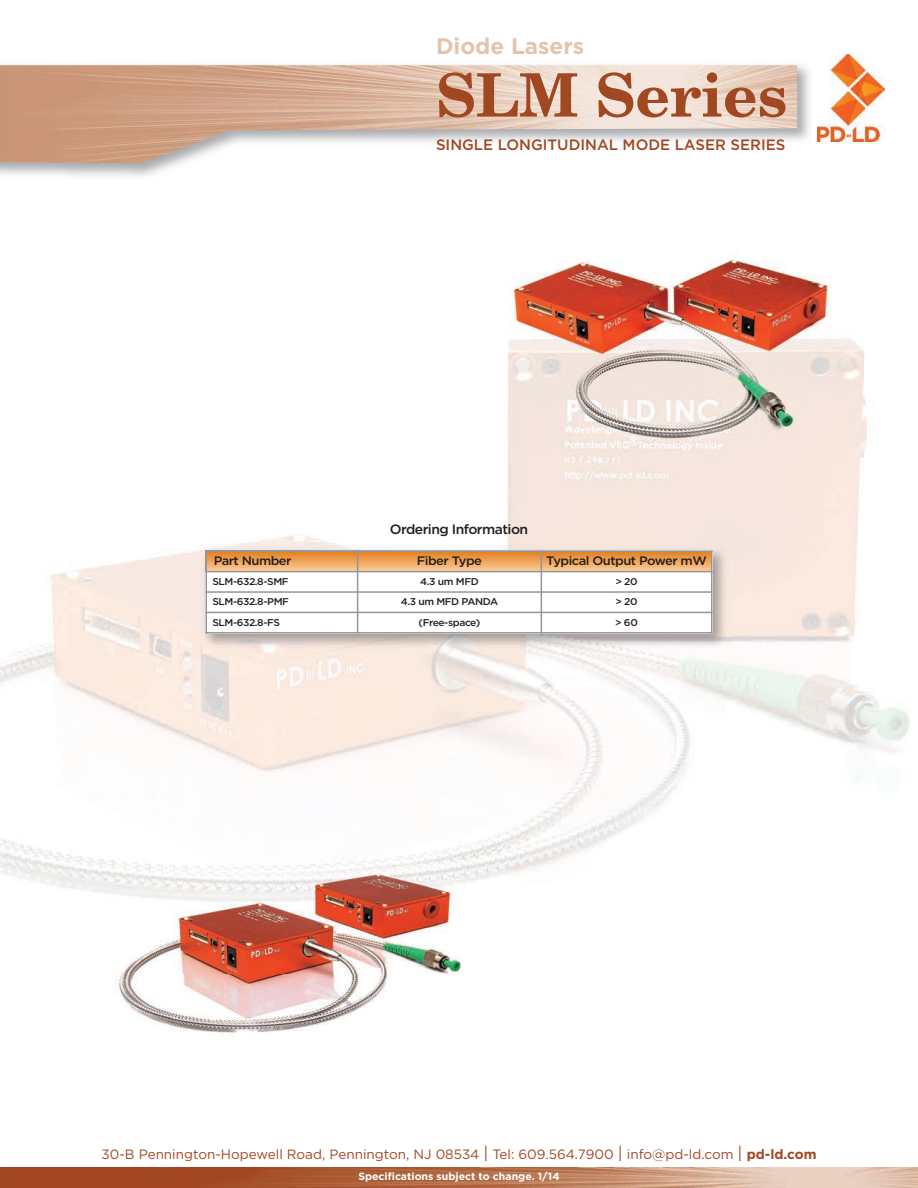
<style>
.page{position:relative;width:918px;height:1188px;background:#fff}
.page>*{position:absolute;margin:0;border:0;box-sizing:border-box;transform-origin:0 0}
.t1{font:700 60px "New Century Schlbk";color:#a14722}
.t2{font:700 22.5px "Gotham";color:#e2c4af}
.t3{font:500 15px "Gotham";color:#a14722}
.t4{font:13.5px "Gotham";color:#a14722}
.t5{font:500 13.5px "Gotham";letter-spacing:-.04em;color:#231f20}
.t6{font:500 12.3px "Gotham";letter-spacing:-.04em;color:#231f20;scale:1.05 1}
.t7{font:700 10.5px "Gotham";color:#fff}
.t8{font:500 9.9px "Gotham";letter-spacing:-.04em;color:#231f20;scale:1.05 1}
.s1{font-size:16.5px}
.s2{font-weight:700}
</style>
<div class="page">
<img style="left:0;top:350px;width:910px;height:542px">
<img style="left:198px;top:544px;width:534px;height:109px">
<svg style="left:207px;top:552px;width:150px;height:19px;background:#efa55c"></svg>
<svg style="left:358px;top:552px;width:183px;height:19px;background:#efa55d"></svg>
<svg style="left:542px;top:552px;width:169px;height:19px;background:#efa55c"></svg>
<div style="left:205px;top:572px;width:153px;height:20px;background:#fff"></div>
<div style="left:358px;top:572px;width:183px;height:20px;background:#fff"></div>
<div style="left:541px;top:572px;width:172px;height:20px;background:#fff"></div>
<div style="left:205px;top:592px;width:153px;height:20px;background:#fff"></div>
<div style="left:358px;top:592px;width:183px;height:20px;background:#fff"></div>
<div style="left:541px;top:592px;width:172px;height:20px;background:#fff"></div>
<div style="left:205px;top:612px;width:153px;height:22px;background:#fff"></div>
<div style="left:358px;top:612px;width:183px;height:22px;background:#fff"></div>
<div style="left:541px;top:612px;width:172px;height:22px;background:#fff"></div>
<hr style="left:205px;top:550px;width:2px;height:84px;background:#939598">
<hr style="left:357px;top:550px;width:1px;height:84px;background:#939598">
<hr style="left:541px;top:550px;width:1px;height:84px;background:#939598">
<hr style="left:711px;top:550px;width:2px;height:84px;background:#939598">
<hr style="left:205px;top:550px;width:508px;height:2px;background:#939598">
<hr style="left:205px;top:571px;width:508px;height:1px;background:#939598">
<hr style="left:205px;top:591px;width:508px;height:2px;background:#939598">
<hr style="left:205px;top:612px;width:508px;height:1px;background:#939598">
<hr style="left:205px;top:632px;width:508px;height:2px;background:#939598">
<img style="left:485px;top:259px;width:378px;height:198px">
<img style="left:103px;top:795px;width:399px;height:238px">
<img style="left:0;top:1168px;width:918px;height:20px">
<img style="left:0;top:65px;width:797px;height:99px">
<img style="left:818px;top:54px;width:66px;height:88px">
<h2 class="t2" style="left:436px;top:38px;width:150px">Diode Lasers</h2>
<h1 class="t1" style="left:436px;top:73px;width:353px">SLM Series</h1>
<p class="t3" style="left:436px;top:139px;width:351px">SINGLE LONGITUDINAL MODE LASER SERIES</p>
<p class="t5" style="left:390px;top:525px;width:140px">Ordering Information</p>
<p class="t6" style="left:214px;top:557px;width:76px">Part Number</p>
<p class="t6" style="left:417px;top:557px;width:63px">Fiber Type</p>
<p class="t6" style="left:546px;top:557px;width:154px">Typical Output Power mW</p>
<p class="t8" style="left:212px;top:578px;width:74px">SLM-632.8-SMF</p>
<p class="t8" style="left:420px;top:578px;width:57px">4.3 um MFD</p>
<p class="t8" style="left:615px;top:578px;width:23px">&gt; 20</p>
<p class="t8" style="left:212px;top:598px;width:74px">SLM-632.8-PMF</p>
<p class="t8" style="left:401px;top:598px;width:94px">4.3 um MFD PANDA</p>
<p class="t8" style="left:615px;top:598px;width:23px">&gt; 20</p>
<p class="t8" style="left:212px;top:619px;width:66px">SLM-632.8-FS</p>
<p class="t8" style="left:419px;top:619px;width:60px">(Free-space)</p>
<p class="t8" style="left:615px;top:619px;width:23px">&gt; 60</p>
<p class="t4" style="left:101px;top:1150px;width:717px">30-B Pennington-Hopewell Road, Pennington, NJ 08534 <span class="s1">|</span> Tel: 609.564.7900 <span class="s1">|</span> info@pd-ld.com <span class="s1">|</span> <span class="s2">pd-ld.com</span></p>
<p class="t7" style="left:358px;top:1173px;width:203px">Specifications subject to change. 1/14</p>
</div>
